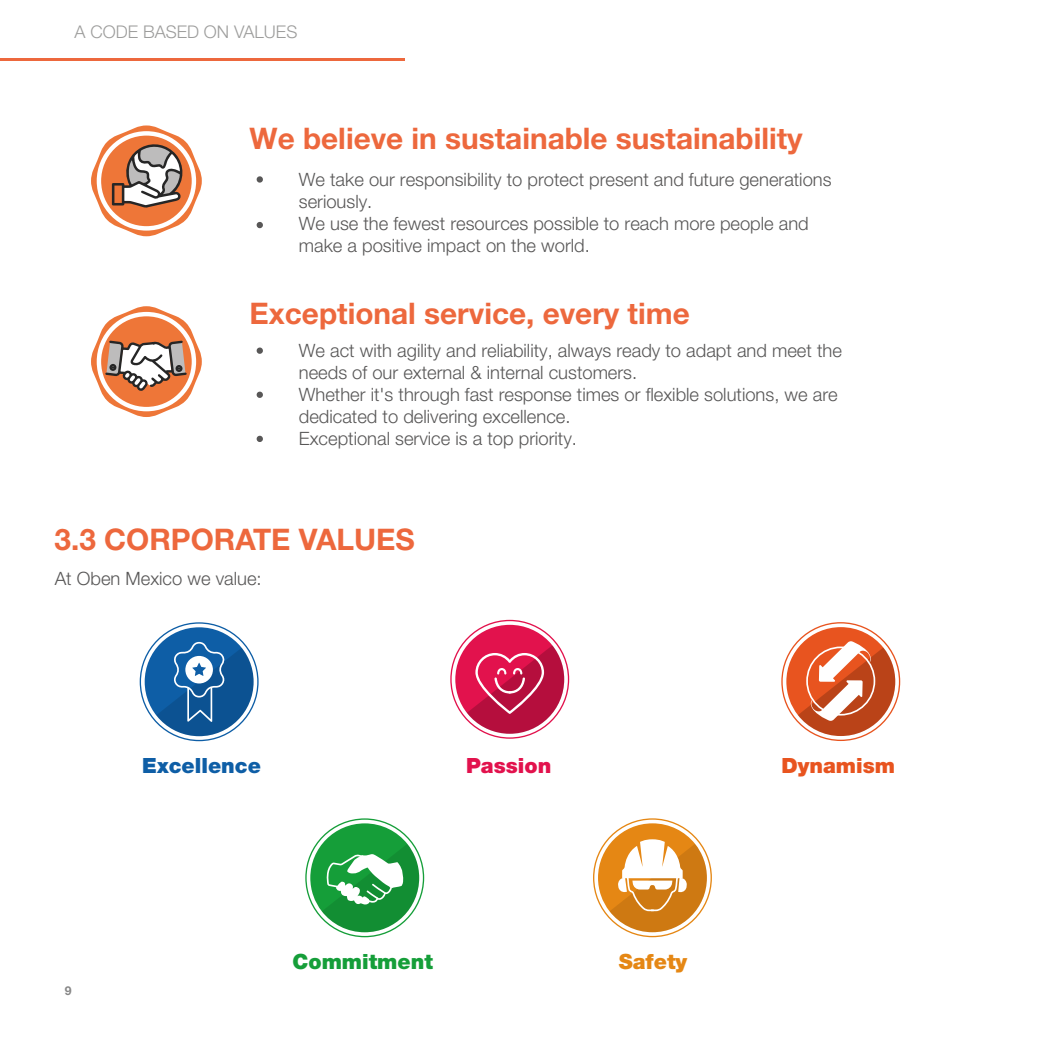
<style>
.page{position:relative;width:1042px;height:1042px;background:#fff}
.page>*{position:absolute;margin:0;border:0;box-sizing:border-box;transform-origin:0 0}
.t1{font:700 29.75px "Helvetica Neue LT Std";color:#ed683d}
.t2{font:900 21px "Helvetica Neue LT Std";color:#0e5ea6}
.t3{font:900 21px "Helvetica Neue LT Std";color:#159e39}
.t4{font:900 21px "Helvetica Neue LT Std";color:#e8541f}
.t5{font:900 21px "Helvetica Neue LT Std";color:#e2124d}
.t6{font:900 21px "Helvetica Neue LT Std";color:#e58714}
.t7{font:300 18.38px/22.1px "Helvetica Neue LT Std";color:#585757}
.t8{font:300 17.5px "Helvetica Neue LT Std";color:#9d9d9c}
.t9{font:700 12.25px "Helvetica Neue LT Std";color:#878787}
</style>
<div class="page">
<hr style="left:0;top:59px;width:404px;height:2px;background:#ed683d">
<svg style="left:91px;top:125px;width:111px;height:111px"></svg>
<svg style="left:91px;top:306px;width:111px;height:111px"></svg>
<svg style="left:256px;top:176px;width:7px;height:7px"></svg>
<svg style="left:256px;top:222px;width:7px;height:7px"></svg>
<svg style="left:256px;top:347px;width:7px;height:7px"></svg>
<svg style="left:256px;top:391px;width:7px;height:7px"></svg>
<svg style="left:256px;top:435px;width:7px;height:7px"></svg>
<svg style="left:593px;top:818px;width:119px;height:119px"></svg>
<svg style="left:781px;top:622px;width:119px;height:119px"></svg>
<svg style="left:305px;top:818px;width:119px;height:120px"></svg>
<svg style="left:140px;top:622px;width:119px;height:119px"></svg>
<svg style="left:450px;top:620px;width:119px;height:119px"></svg>
<p class="t8" style="left:75px;top:21px;width:224px">A CODE BASED ON VALUES</p>
<h1 class="t1" style="left:250px;top:120px;width:554px">We believe in sustainable sustainability</h1>
<p class="t7" style="left:299px;top:168px;width:534px">We take our responsibility to protect present and future generations seriously.<br>We use the fewest resources possible to reach more people and make a positive impact on the world.</p>
<h1 class="t1" style="left:250px;top:294px;width:442px">Exceptional service, every time</h1>
<p class="t7" style="left:299px;top:339px;width:544px">We act with agility and reliability, always ready to adapt and meet the needs of our external &amp; internal customers.<br>Whether it's through fast response times or flexible solutions, we are dedicated to delivering excellence.<br>Exceptional service is a top priority.</p>
<h1 class="t1" style="left:55px;top:521px;width:362px">3.3 CORPORATE VALUES</h1>
<p class="t7" style="left:55px;top:567px;width:208px">At Oben Mexico we value:</p>
<p class="t2" style="left:142px;top:753px;width:120px">Excellence</p>
<p class="t5" style="left:466px;top:753px;width:87px">Passion</p>
<p class="t4" style="left:781px;top:753px;width:115px">Dynamism</p>
<p class="t9" style="left:65px;top:982px;width:8px">9</p>
<p class="t3" style="left:292px;top:949px;width:142px">Commitment</p>
<p class="t6" style="left:619px;top:949px;width:70px">Safety</p>
</div>
